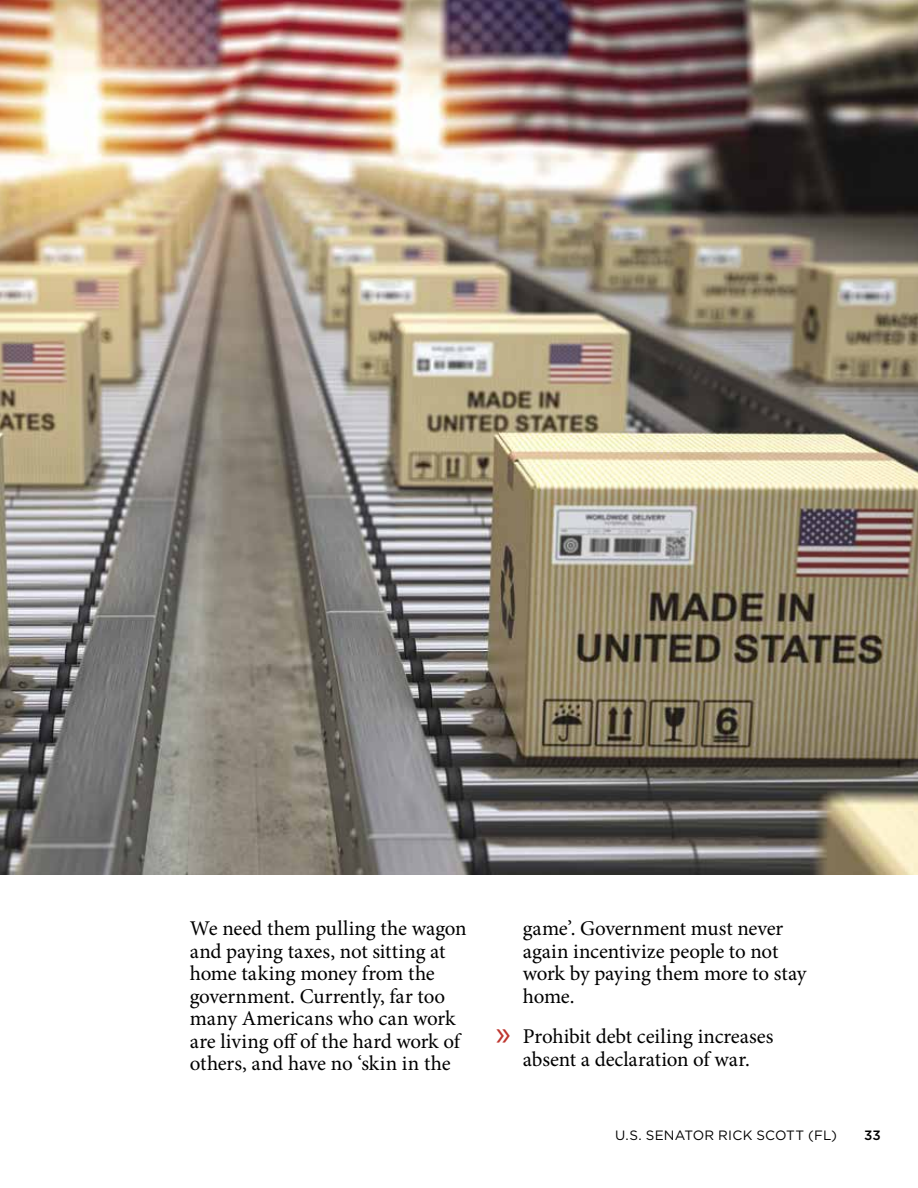
<style>
.page{position:relative;width:918px;height:1188px;background:#fff}
.page>*{position:absolute;margin:0;border:0;box-sizing:border-box;transform-origin:0 0}
.t1{font:21px/22.5px "Minion Pro";letter-spacing:-.01em;color:#000}
.t2{font:13.5px "Gotham";letter-spacing:.01em;color:#000}
.t3{font:500 13.5px "Gotham";color:#000}
.s1{font-family:"Myriad Pro";font-size:36px;color:#bf352e}
</style>
<div class="page">
<img style="left:0;top:0;width:918px;height:875px">
<p class="t1" style="left:190px;top:918px;width:278px">We need them pulling the wagon and paying taxes, not sitting at home taking money from the government. Currently, far too many Americans who can work are living off of the hard work of others, and have no ‘skin in the</p>
<p class="t1" style="left:523px;top:918px;width:285px">game’. Government must never again incentivize people to not work by paying them more to stay home.</p>
<p class="t1" style="left:496px;top:1026px;width:279px;text-align:center"><span class="s1">»</span> Prohibit debt ceiling increases absent a declaration of war.</p>
<p class="t2" style="left:615px;top:1127px;width:223px">U.S. SENATOR RICK SCOTT (FL)</p>
<p class="t3" style="left:864px;top:1127px;width:18px">33</p>
</div>
